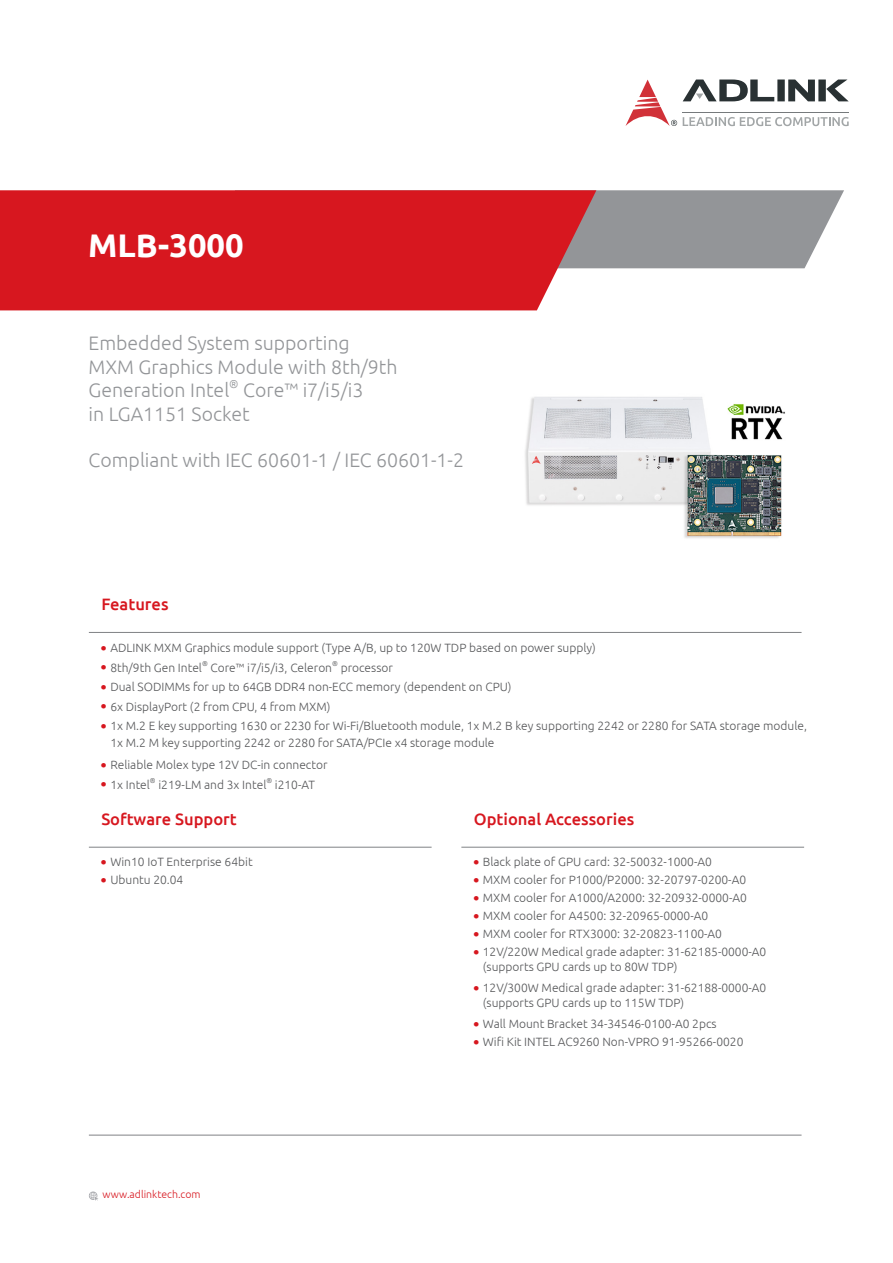
<style>
.page{position:relative;width:893px;height:1263px;background:#fff}
.page>*{position:absolute;margin:0;border:0;box-sizing:border-box;transform-origin:0 0}
.t1{font:700 32.7px "Ubuntu";color:#fff}
.t2{font:300 19.5px/23.4px "Ubuntu";color:#939598}
.t3{font:500 16.5px "Ubuntu";color:#d7171f}
.t4{font:300 12px/15px "Ubuntu";color:#57585a}
.t5{font:300 11.4px "Ubuntu";color:#939598}
.t6{font:300 10.5px "Ubuntu";color:#d7171f}
.t7{font:300 7.05px "Ubuntu";color:#57585a}
.s1{font-family:"Microsoft Jheng Hei";font-size:18px;color:#d7171f}
</style>
<div class="page">
<hr style="left:89px;top:1135px;width:712px;height:1px;background:#808285">
<svg style="left:596px;top:190px;width:248px;height:78px;background:#9b9d9f"></svg>
<div style="left:0;top:190px;width:596px;height:120px;background:#d7171f"></div>
<svg style="left:625px;top:80px;width:52px;height:46px"></svg>
<svg style="left:683px;top:117px;width:166px;height:9px"></svg>
<svg style="left:683px;top:80px;width:165px;height:21px"></svg>
<hr style="left:683px;top:112px;width:166px;height:1px;background:#767a7c">
<svg style="left:89px;top:1191px;width:9px;height:10px"></svg>
<img style="left:525px;top:397px;width:260px;height:142px">
<hr style="left:89px;top:632px;width:712px;height:1px;background:#808285">
<hr style="left:89px;top:847px;width:343px;height:1px;background:#808285">
<hr style="left:461px;top:847px;width:343px;height:1px;background:#808285">
<h1 class="t1" style="left:88px;top:226px;width:157px">MLB-3000</h1>
<h2 class="t2" style="left:89px;top:331px;width:310px">Embedded System supporting<br>MXM Graphics Module with 8th/9th<br>Generation Intel</h2>
<p class="t5" style="left:229px;top:377px;width:11px">®</p>
<h2 class="t2" style="left:89px;top:378px;width:276px;text-indent:155px">Core™ i7/i5/i3 in LGA1151 Socket</h2>
<h2 class="t2" style="left:89px;top:448px;width:377px">Compliant with IEC 60601-1 / IEC 60601-1-2</h2>
<h3 class="t3" style="left:101px;top:594px;width:69px">Features</h3>
<p class="t4" style="left:100px;top:640px;width:497px"><span class="s1">•</span> ADLINK MXM Graphics module support (Type A/B, up to 120W TDP based on power supply)</p>
<p class="t4" style="left:100px;top:659px;width:104px"><span class="s1">•</span> 8th/9th Gen Intel</p>
<p class="t7" style="left:202px;top:659px;width:7px">®</p>
<p class="t4" style="left:211px;top:659px;width:123px">Core™ i7/i5/i3, Celeron</p>
<p class="t7" style="left:332px;top:659px;width:7px">®</p>
<p class="t4" style="left:341px;top:659px;width:54px">processor</p>
<p class="t4" style="left:100px;top:679px;width:413px"><span class="s1">•</span> Dual SODIMMs for up to 64GB DDR4 non-ECC memory (dependent on CPU)</p>
<p class="t4" style="left:100px;top:698px;width:232px"><span class="s1">•</span> 6x DisplayPort (2 from CPU, 4 from MXM)</p>
<p class="t4" style="left:110px;top:717px;width:698px;line-height:16.5px;text-indent:-11px"><span class="s1">•</span> 1x M.2 E key supporting 1630 or 2230 for Wi-Fi/Bluetooth module, 1x M.2 B key supporting 2242 or 2280 for SATA storage module,<br>1x M.2 M key supporting 2242 or 2280 for SATA/PCIe x4 storage module</p>
<p class="t4" style="left:100px;top:757px;width:229px"><span class="s1">•</span> Reliable Molex type 12V DC-in connector</p>
<p class="t4" style="left:100px;top:776px;width:52px"><span class="s1">•</span> 1x Intel</p>
<p class="t7" style="left:150px;top:776px;width:7px">®</p>
<p class="t4" style="left:158px;top:776px;width:109px">i219-LM and 3x Intel</p>
<p class="t7" style="left:266px;top:776px;width:7px">®</p>
<p class="t4" style="left:275px;top:776px;width:42px">i210-AT</p>
<h3 class="t3" style="left:101px;top:809px;width:137px">Software Support</h3>
<p class="t4" style="left:100px;top:854px;width:154px"><span class="s1">•</span> Win10 IoT Enterprise 64bit</p>
<p class="t4" style="left:100px;top:872px;width:85px"><span class="s1">•</span> Ubuntu 20.04</p>
<p class="t6" style="left:102px;top:1188px;width:100px">www.adlinktech.com</p>
<h3 class="t3" style="left:474px;top:809px;width:162px">Optional Accessories</h3>
<p class="t4" style="left:472px;top:854px;width:241px"><span class="s1">•</span> Black plate of GPU card: 32-50032-1000-A0</p>
<p class="t4" style="left:472px;top:872px;width:275px"><span class="s1">•</span> MXM cooler for P1000/P2000: 32-20797-0200-A0</p>
<p class="t4" style="left:472px;top:890px;width:276px"><span class="s1">•</span> MXM cooler for A1000/A2000: 32-20932-0000-A0</p>
<p class="t4" style="left:472px;top:908px;width:237px"><span class="s1">•</span> MXM cooler for A4500: 32-20965-0000-A0</p>
<p class="t4" style="left:472px;top:926px;width:251px"><span class="s1">•</span> MXM cooler for RTX3000: 32-20823-1100-A0</p>
<p class="t4" style="left:483px;top:944px;width:285px;text-indent:-11px"><span class="s1">•</span> 12V/220W Medical grade adapter: 31-62185-0000-A0 (supports GPU cards up to 80W TDP)</p>
<p class="t4" style="left:483px;top:980px;width:285px;text-indent:-11px"><span class="s1">•</span> 12V/300W Medical grade adapter: 31-62188-0000-A0 (supports GPU cards up to 115W TDP)</p>
<p class="t4" style="left:472px;top:1016px;width:246px"><span class="s1">•</span> Wall Mount Bracket 34-34546-0100-A0 2pcs</p>
<p class="t4" style="left:472px;top:1034px;width:272px"><span class="s1">•</span> Wifi Kit INTEL AC9260 Non-VPRO 91-95266-0020</p>
</div>
